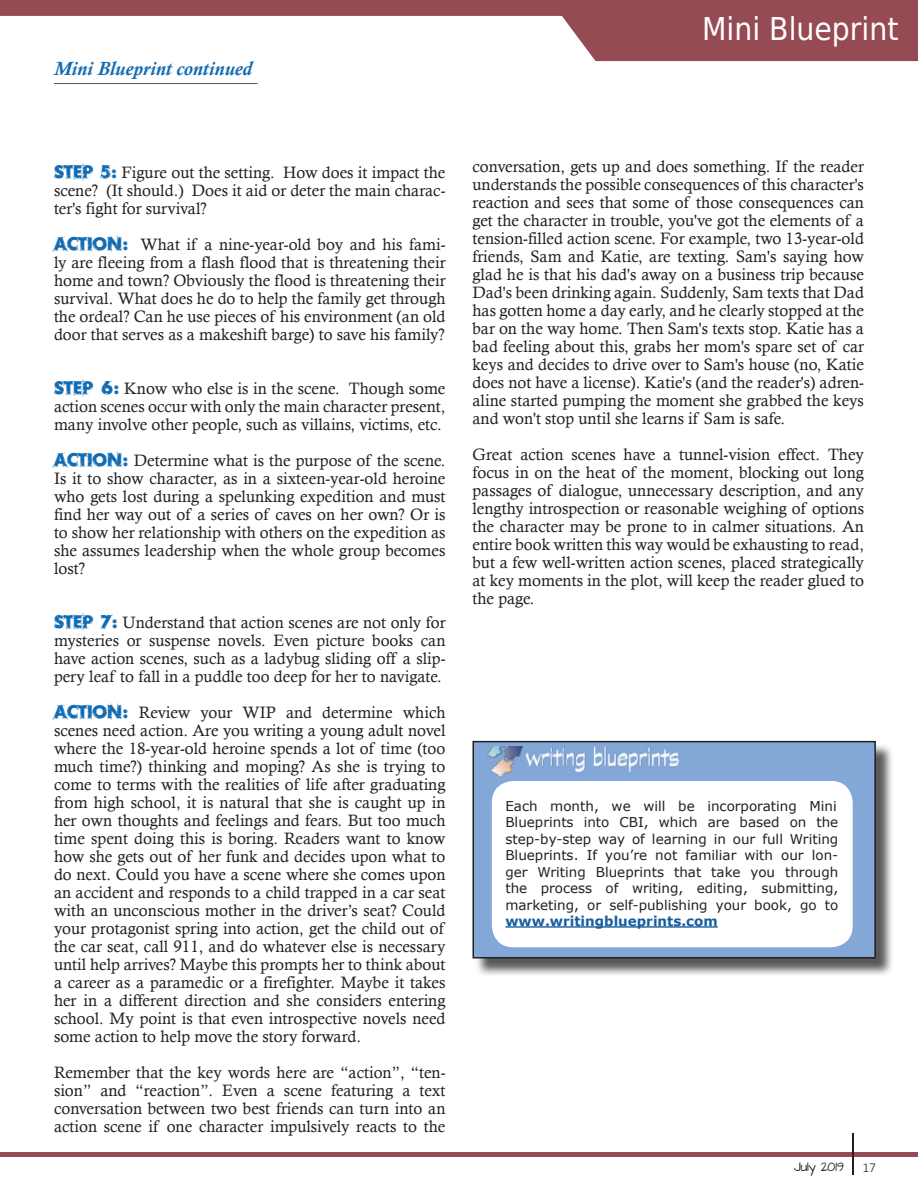
<style>
.page{position:relative;width:918px;height:1188px;background:#fff}
.page>*{position:absolute;margin:0;border:0;box-sizing:border-box;transform-origin:0 0}
.t1{font:31.5px "DejaVu Sans Condensed";color:#fff}
.t2{font:italic 700 19.5px "Calisto";color:#126cb3}
.t3{font:16.5px/18px "Calisto";color:#231f20;text-align:justify}
.t4{font:13.5px/16.5px "Verdana";color:#231f20;text-align:justify}
.t5{font:300 13.5px "Calibri";color:#231f20}
.t6{font:10.2px "Architects Daughter";color:#231f20}
.s1{font-family:"Rough Draft";font-size:18px;color:#126cb3}
.s2{font-weight:700;color:#175d9e}
</style>
<div class="page">
<svg style="left:0;top:0;width:918px;height:61px;fill:#964a53"></svg>
<hr style="left:0;top:1153px;width:918px;height:4px;background:#964a53">
<hr style="left:852px;top:1133px;width:2px;height:42px;background:#231f20">
<hr style="left:54px;top:83px;width:204px;height:1px;background:#57585a">
<div style="left:475px;top:743px;width:420px;height:234px;background:#231f20;opacity:.75"></div>
<div style="left:473px;top:742px;width:402px;height:216px;background:#83a8d7"></div>
<div style="left:472px;top:741px;width:404px;height:217px;border:2px solid #231f20"></div>
<div style="left:492px;top:781px;width:361px;height:166px;background:#fff;border-radius:22px"></div>
<hr style="left:505px;top:926px;width:213px;height:2px;background:#175d9e">
<img style="left:487px;top:747px;width:192px;height:28px">
<p class="t2" style="left:54px;top:57px;width:200px">Mini Blueprint continued</p>
<p class="t1" style="left:702px;top:4px;width:198px">Mini Blueprint</p>
<p class="t3" style="left:54px;top:163px;width:393px"><span class="s1">STEP 5:</span> Figure out the setting. How does it impact the scene? (It should.) Does it aid or deter the main charac&shy;ter's fight for survival?</p>
<p class="t3" style="left:54px;top:235px;width:393px"><span class="s1">ACTION:</span> What if a nine-year-old boy and his fami&shy;ly are fleeing from a flash flood that is threatening their home and town? Obviously the flood is threatening their survival. What does he do to help the family get through the ordeal? Can he use pieces of his environment (an old door that serves as a makeshift barge) to save his family?</p>
<p class="t3" style="left:54px;top:379px;width:393px"><span class="s1">STEP 6:</span> Know who else is in the scene. Though some action scenes occur with only the main character present, many involve other people, such as villains, victims, etc.</p>
<p class="t3" style="left:54px;top:451px;width:393px"><span class="s1">ACTION:</span> Determine what is the purpose of the scene.<br>Is it to show character, as in a sixteen-year-old heroine who gets lost during a spelunking expedition and must find her way out of a series of caves on her own? Or is to show her relationship with others on the expedition as she assumes leadership when the whole group becomes lost?</p>
<p class="t3" style="left:54px;top:613px;width:393px"><span class="s1">STEP 7:</span> Understand that action scenes are not only for mysteries or suspense novels. Even picture books can have action scenes, such as a ladybug sliding off a slip&shy;pery leaf to fall in a puddle too deep for her to navigate.</p>
<p class="t3" style="left:54px;top:703px;width:393px"><span class="s1">ACTION:</span> Review your WIP and determine which scenes need action. Are you writing a young adult novel where the 18-year-old heroine spends a lot of time (too much time?) thinking and moping? As she is trying to come to terms with the realities of life after graduating from high school, it is natural that she is caught up in her own thoughts and feelings and fears. But too much time spent doing this is boring. Readers want to know how she gets out of her funk and decides upon what to do next. Could you have a scene where she comes upon an accident and responds to a child trapped in a car seat with an unconscious mother in the driver’s seat? Could your protagonist spring into action, get the child out of the car seat, call 911, and do whatever else is necessary until help arrives? Maybe this prompts her to think about a career as a paramedic or a firefighter. Maybe it takes her in a different direction and she considers entering school. My point is that even introspective novels need some action to help move the story forward.</p>
<p class="t3" style="left:54px;top:1063px;width:393px">Remember that the key words here are “action”, “ten&shy;sion” and “reaction”. Even a scene featuring a text conversation between two best friends can turn into an action scene if one character impulsively reacts to the</p>
<p class="t3" style="left:472px;top:157px;width:393px">conversation, gets up and does something. If the reader understands the possible consequences of this character's reaction and sees that some of those consequences can get the character in trouble, you've got the elements of a tension-filled action scene. For example, two 13-year-old friends, Sam and Katie, are texting. Sam's saying how glad he is that his dad's away on a business trip because Dad's been drinking again. Suddenly, Sam texts that Dad has gotten home a day early, and he clearly stopped at the bar on the way home. Then Sam's texts stop. Katie has a bad feeling about this, grabs her mom's spare set of car keys and decides to drive over to Sam's house (no, Katie does not have a license). Katie's (and the reader's) adren&shy;aline started pumping the moment she grabbed the keys and won't stop until she learns if Sam is safe.</p>
<p class="t3" style="left:472px;top:445px;width:393px">Great action scenes have a tunnel-vision effect. They focus in on the heat of the moment, blocking out long passages of dialogue, unnecessary description, and any lengthy introspection or reasonable weighing of options the character may be prone to in calmer situations. An entire book written this way would be exhausting to read, but a few well-written action scenes, placed strategically at key moments in the plot, will keep the reader glued to the page.</p>
<p class="t4" style="left:505px;top:797px;width:335px">Each month, we will be incorporating Mini Blueprints into CBI, which are based on the step-by-step way of learning in our full Writing Blueprints. If you’re not familiar with our lon&shy;ger Writing Blueprints that take you through the process of writing, editing, submitting, marketing, or self-publishing your book, go to <span class="s2">www.writingblueprints.com</span></p>
<p class="t6" style="left:794px;top:1159px;width:51px">July 2019</p>
<p class="t5" style="left:862px;top:1159px;width:15px">17</p>
</div>
